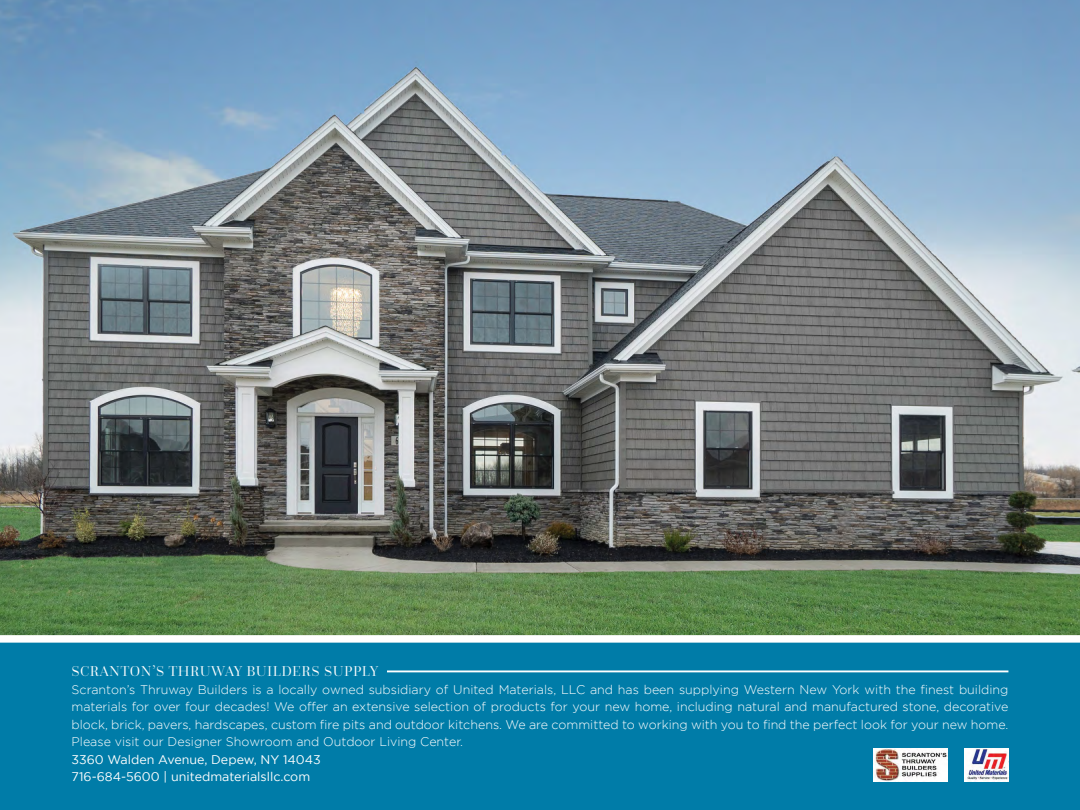
<style>
.page{position:relative;width:1080px;height:810px;background:#fff}
.page>*{position:absolute;margin:0;border:0;box-sizing:border-box;transform-origin:0 0}
.t1{font:300 15px "Questa Grande";letter-spacing:.03em;color:#fff}
.t2{font:300 12.5px/17.5px "Gotham";color:#fff;text-align:justify}
.t3{font:12.5px/17.5px "Gotham";color:#fff}
</style>
<div class="page">
<img style="left:0;top:0;width:1080px;height:635px">
<div style="left:0;top:638px;width:1080px;height:172px;background:#007ca8"></div>
<hr style="left:387px;top:670px;width:621px;height:2px;background:#fff">
<div style="left:0;top:635px;width:1080px;height:8px;background:#fff"></div>
<img style="left:873px;top:749px;width:74px;height:32px">
<img style="left:964px;top:749px;width:44px;height:32px">
<p class="t1" style="left:72px;top:663px;width:308px">SCRANTON’S THRUWAY BUILDERS SUPPLY</p>
<p class="t2" style="left:72px;top:681px;width:938px">Scranton’s Thruway Builders is a locally owned subsidiary of United Materials, LLC and has been supplying Western New York with the finest building materials for over four decades! We offer an extensive selection of products for your new home, including natural and manufactured stone, decorative block, brick, pavers, hardscapes, custom fire pits and outdoor kitchens. We are committed to working with you to find the perfect look for your new home.<br>Please visit our Designer Showroom and Outdoor Living Center.</p>
<p class="t3" style="left:72px;top:750px;width:251px">3360 Walden Avenue, Depew, NY 14043<br>716-684-5600 | unitedmaterialsllc.com</p>
</div>
